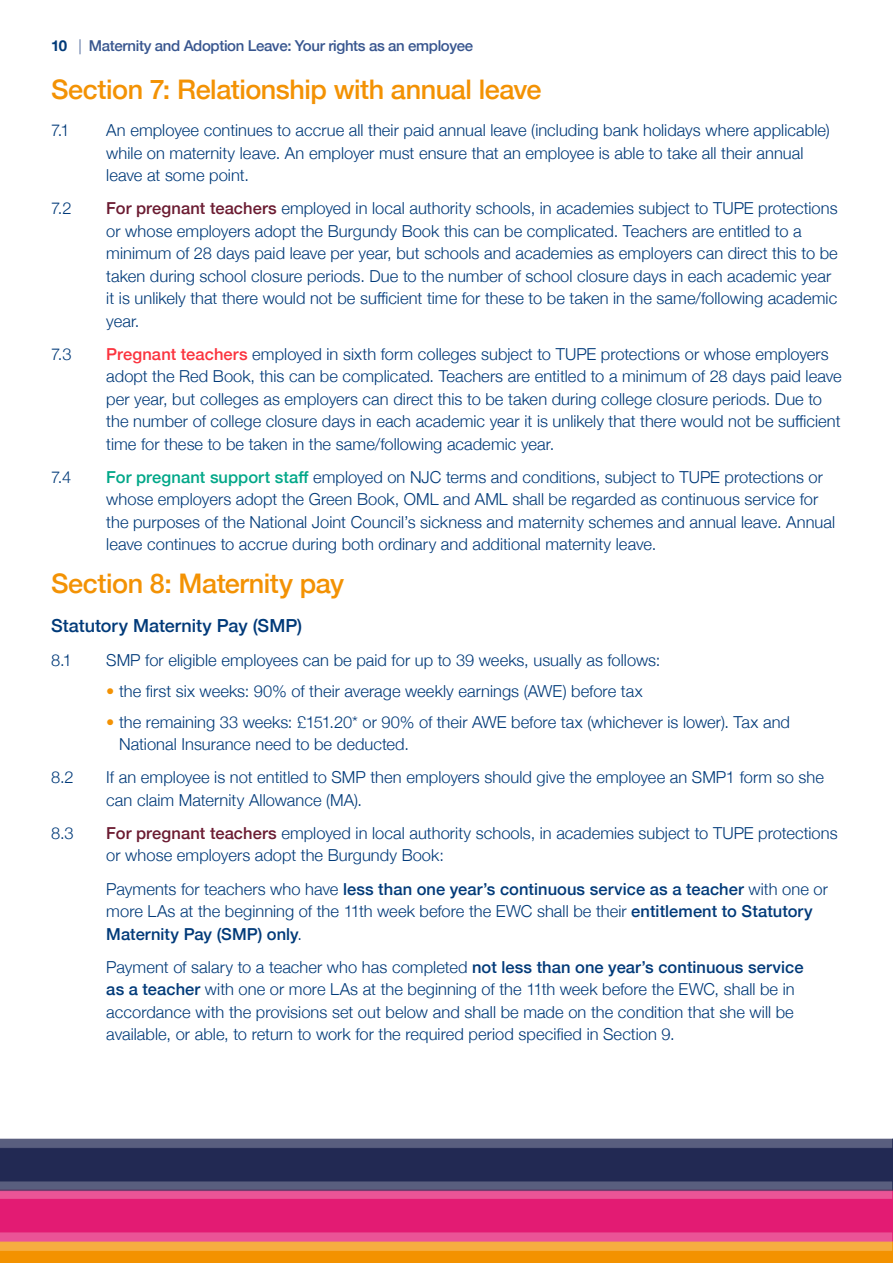
<style>
.page{position:relative;width:893px;height:1263px;background:#fff}
.page>*{position:absolute;margin:0;border:0;box-sizing:border-box;transform-origin:0 0}
.main_header{font:500 27px "Helvetica Neue";letter-spacing:-.015em;color:#f39204}
.sub_heading{font:500 18px "Helvetica Neue";color:#003a79}
.t1{font:300 16.5px/22.5px "Helvetica Neue";letter-spacing:.005em;color:#003a79}
.t2{font:500 15px "Helvetica Neue";letter-spacing:-.025em;color:#38568f}
.s1{font-weight:700;color:#003a79}
.s2{font-weight:300}
.s3{font-weight:500;color:#6b1b31}
.s4{font-weight:500;color:#fb333e}
.s5{font-weight:500;color:#00a788}
.s6{color:#f39204}
.s7{font-weight:500}
</style>
<div class="page">
<img style="left:0;top:1138px;width:893px;height:125px">
<p class="t2" style="left:51px;top:33px;width:424px"><span class="s1">10</span> <span class="s2">|</span> Maternity and Adoption Leave: Your rights as an employee</p>
<p class="main_header" style="left:51px;top:67px;width:492px">Section 7: Relationship with annual leave</p>
<p class="t1" style="left:51px;top:118px;width:20px">7.1</p>
<p class="t1" style="left:106px;top:118px;width:725px">An employee continues to accrue all their paid annual leave (including bank holidays where applicable) while on maternity leave. An employer must ensure that an employee is able to take all their annual leave at some point.</p>
<p class="t1" style="left:51px;top:196px;width:22px">7.2</p>
<p class="t1" style="left:106px;top:196px;width:733px"><span class="s3">For pregnant teachers</span> employed in local authority schools, in academies subject to TUPE protections or whose employers adopt the Burgundy Book this can be complicated. Teachers are entitled to a minimum of 28 days paid leave per year, but schools and academies as employers can direct this to be taken during school closure periods. Due to the number of school closure days in each academic year it is unlikely that there would not be sufficient time for these to be taken in the same/following academic year.</p>
<p class="t1" style="left:51px;top:341px;width:22px">7.3</p>
<p class="t1" style="left:106px;top:341px;width:737px"><span class="s4">Pregnant teachers</span> employed in sixth form colleges subject to TUPE protections or whose employers adopt the Red Book, this can be complicated. Teachers are entitled to a minimum of 28 days paid leave per year, but colleges as employers can direct this to be taken during college closure periods. Due to the number of college closure days in each academic year it is unlikely that there would not be sufficient time for these to be taken in the same/following academic year.</p>
<p class="t1" style="left:51px;top:465px;width:22px">7.4</p>
<p class="t1" style="left:106px;top:465px;width:730px"><span class="s5">For pregnant support staff</span> employed on NJC terms and conditions, subject to TUPE protections or whose employers adopt the Green Book, OML and AML shall be regarded as continuous service for the purposes of the National Joint Council’s sickness and maternity schemes and annual leave. Annual leave continues to accrue during both ordinary and additional maternity leave.</p>
<p class="main_header" style="left:51px;top:562px;width:295px">Section 8: Maternity pay</p>
<p class="sub_heading" style="left:51px;top:612px;width:253px">Statutory Maternity Pay (SMP)</p>
<p class="t1" style="left:51px;top:647px;width:22px">8.1</p>
<p class="t1" style="left:106px;top:647px;width:555px">SMP for eligible employees can be paid for up to 39 weeks, usually as follows:</p>
<p class="t1" style="left:106px;top:678px;width:538px"><span class="s6">•</span> the first six weeks: 90% of their average weekly earnings (AWE) before tax</p>
<p class="t1" style="left:119px;top:709px;width:672px;text-indent:-13px"><span class="s6">•</span> the remaining 33 weeks: £151.20* or 90% of their AWE before tax (whichever is lower). Tax and<br>National Insurance need to be deducted.</p>
<p class="t1" style="left:51px;top:765px;width:24px">8.2</p>
<p class="t1" style="left:106px;top:765px;width:719px">If an employee is not entitled to SMP then employers should give the employee an SMP1 form so she can claim Maternity Allowance (MA).</p>
<p class="t1" style="left:51px;top:820px;width:24px">8.3</p>
<p class="t1" style="left:106px;top:820px;width:733px"><span class="s3">For pregnant teachers</span> employed in local authority schools, in academies subject to TUPE protections or whose employers adopt the Burgundy Book:</p>
<p class="t1" style="left:106px;top:876px;width:723px">Payments for teachers who have <span class="s7">less than one year’s continuous service as a teacher</span> with one or more LAs at the beginning of the 11th week before the EWC shall be their <span class="s7">entitlement to Statutory<br>Maternity Pay (SMP) only</span>.</p>
<p class="t1" style="left:106px;top:954px;width:699px">Payment of salary to a teacher who has completed <span class="s7">not less than one year’s continuous service as a teacher</span> with one or more LAs at the beginning of the 11th week before the EWC, shall be in accordance with the provisions set out below and shall be made on the condition that she will be available, or able, to return to work for the required period specified in Section 9.</p>
</div>
